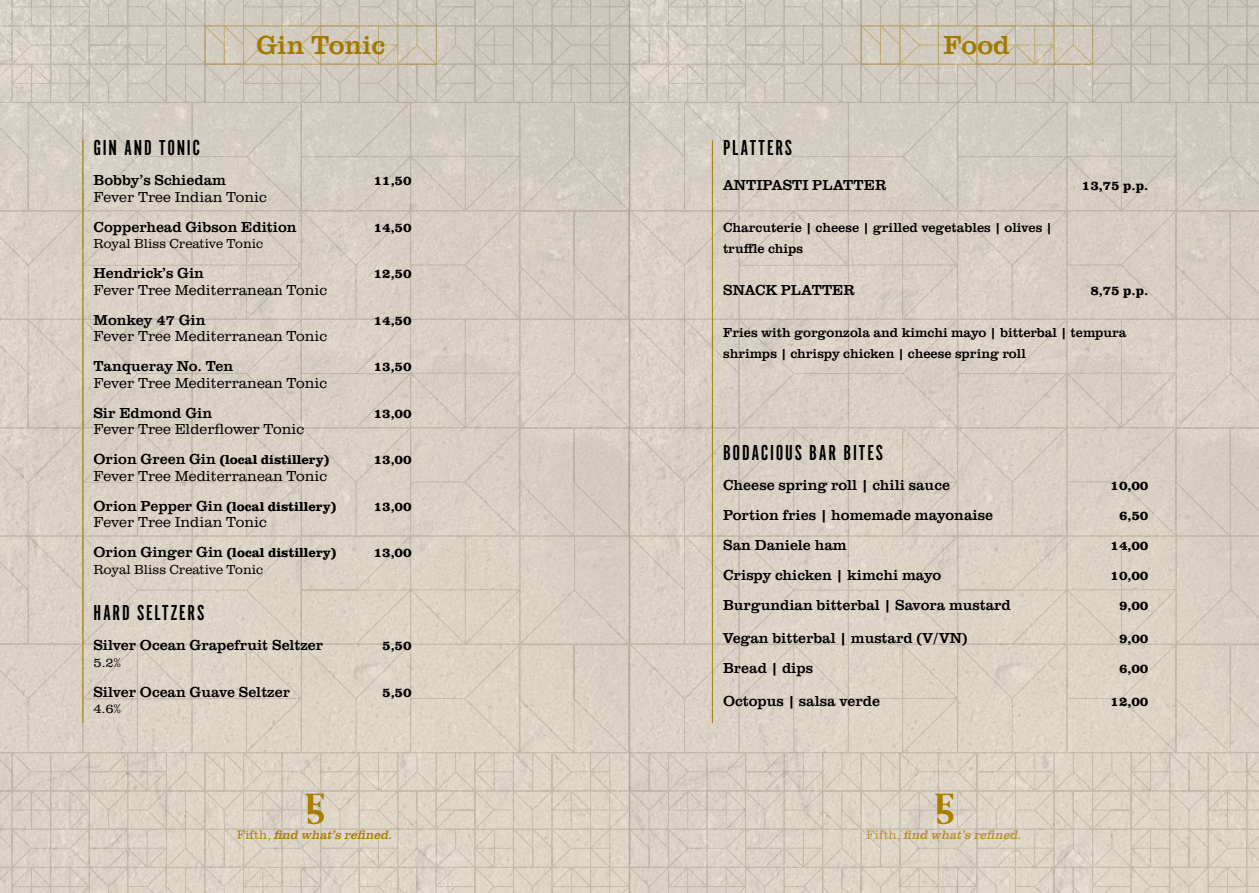
<style>
.page{position:relative;width:1259px;height:893px;background:#fff}
.page>*{position:absolute;margin:0;border:0;box-sizing:border-box;transform-origin:0 0}
.t1{font:27px "Clarendon URW";color:#b68a00}
.t2{font:22.5px "Alternate Got No 1 D";letter-spacing:.075em;color:#000}
.t3{font:15px "Clarendon URW";color:#000}
.t4{font:300 15px "Clarendon URW";color:#000}
.t5{font:700 13.5px "Clarendon URW";color:#000}
.t6{font:13.5px/21px "Clarendon URW";color:#000}
.t7{font:300 13.5px "Clarendon URW";color:#000}
.t8{font:italic 12.75px "Clarendon URW";color:#b68a00}
.t9{font:italic 12.75px "Clarendon URW";color:#c69e36}
.s1{font-weight:400;font-size:15px}
.s2{font-weight:300;font-style:normal}
</style>
<div class="page">
<img style="left:0;top:0;width:1259px;height:893px">
<h1 class="t1" style="left:256px;top:25px;width:131px">Gin Tonic</h1>
<h2 class="t2" style="left:94px;top:136px;width:108px">GIN AND TONIC</h2>
<p class="t3" style="left:94px;top:169px;width:134px">Bobby’s Schiedam</p>
<p class="t5" style="left:374px;top:171px;width:39px">11,50</p>
<p class="t4" style="left:94px;top:186px;width:175px">Fever Tree Indian Tonic</p>
<p class="t3" style="left:94px;top:216px;width:204px">Copperhead Gibson Edition</p>
<p class="t5" style="left:374px;top:217px;width:39px">14,50</p>
<p class="t7" style="left:94px;top:234px;width:171px">Royal Bliss Creative Tonic</p>
<p class="t3" style="left:94px;top:262px;width:112px">Hendrick’s Gin</p>
<p class="t5" style="left:374px;top:264px;width:39px">12,50</p>
<p class="t4" style="left:94px;top:279px;width:235px">Fever Tree Mediterranean Tonic</p>
<p class="t3" style="left:94px;top:309px;width:113px">Monkey 47 Gin</p>
<p class="t5" style="left:374px;top:310px;width:39px">14,50</p>
<p class="t4" style="left:94px;top:326px;width:235px">Fever Tree Mediterranean Tonic</p>
<p class="t3" style="left:94px;top:355px;width:141px">Tanqueray No. Ten</p>
<p class="t5" style="left:374px;top:357px;width:39px">13,50</p>
<p class="t4" style="left:94px;top:372px;width:235px">Fever Tree Mediterranean Tonic</p>
<p class="t3" style="left:94px;top:402px;width:120px">Sir Edmond Gin</p>
<p class="t5" style="left:374px;top:403px;width:39px">13,00</p>
<p class="t4" style="left:94px;top:419px;width:212px">Fever Tree Elderflower Tonic</p>
<p class="t5" style="left:94px;top:450px;width:237px"><span class="s1">Orion Green Gin</span> (local distillery)</p>
<p class="t5" style="left:374px;top:450px;width:39px">13,00</p>
<p class="t4" style="left:94px;top:465px;width:235px">Fever Tree Mediterranean Tonic</p>
<p class="t5" style="left:94px;top:496px;width:244px"><span class="s1">Orion Pepper Gin</span> (local distillery)</p>
<p class="t5" style="left:374px;top:496px;width:39px">13,00</p>
<p class="t4" style="left:94px;top:512px;width:175px">Fever Tree Indian Tonic</p>
<p class="t5" style="left:94px;top:543px;width:244px"><span class="s1">Orion Ginger Gin</span> (local distillery)</p>
<p class="t5" style="left:374px;top:543px;width:39px">13,00</p>
<p class="t7" style="left:94px;top:560px;width:171px">Royal Bliss Creative Tonic</p>
<h2 class="t2" style="left:94px;top:601px;width:112px">HARD SELTZERS</h2>
<p class="t3" style="left:94px;top:634px;width:231px">Silver Ocean Grapefruit Seltzer</p>
<p class="t5" style="left:382px;top:636px;width:31px">5,50</p>
<p class="t7" style="left:94px;top:653px;width:29px">5.2%</p>
<p class="t3" style="left:94px;top:681px;width:198px">Silver Ocean Guave Seltzer</p>
<p class="t5" style="left:382px;top:682px;width:31px">5,50</p>
<p class="t7" style="left:94px;top:699px;width:29px">4.6%</p>
<h1 class="t1" style="left:943px;top:25px;width:68px">Food</h1>
<h2 class="t2" style="left:723px;top:136px;width:71px">PLATTERS</h2>
<p class="t3" style="left:723px;top:174px;width:165px">ANTIPASTI PLATTER</p>
<p class="t5" style="left:1082px;top:175px;width:68px">13,75 p.p.</p>
<p class="t6" style="left:723px;top:216px;width:331px">Charcuterie | cheese | grilled vegetables | olives | truffle chips</p>
<p class="t3" style="left:723px;top:279px;width:133px">SNACK PLATTER</p>
<p class="t5" style="left:1090px;top:280px;width:59px">8,75 p.p.</p>
<p class="t6" style="left:723px;top:321px;width:405px">Fries with gorgonzola and kimchi mayo | bitterbal | tempura shrimps | chrispy chicken | cheese spring roll</p>
<h2 class="t2" style="left:723px;top:441px;width:162px">BODACIOUS BAR BITES</h2>
<p class="t3" style="left:723px;top:474px;width:228px">Cheese spring roll | chili sauce</p>
<p class="t5" style="left:1110px;top:475px;width:39px">10,00</p>
<p class="t3" style="left:723px;top:504px;width:271px">Portion fries | homemade mayonaise</p>
<p class="t5" style="left:1119px;top:505px;width:31px">6,50</p>
<p class="t3" style="left:723px;top:534px;width:125px">San Daniele ham</p>
<p class="t5" style="left:1110px;top:535px;width:39px">14,00</p>
<p class="t3" style="left:723px;top:564px;width:220px">Crispy chicken | kimchi mayo</p>
<p class="t5" style="left:1110px;top:565px;width:39px">10,00</p>
<p class="t3" style="left:723px;top:594px;width:289px">Burgundian bitterbal | Savora mustard</p>
<p class="t5" style="left:1119px;top:595px;width:31px">9,00</p>
<p class="t3" style="left:723px;top:627px;width:246px">Vegan bitterbal | mustard (V/VN)</p>
<p class="t5" style="left:1119px;top:628px;width:31px">9,00</p>
<p class="t3" style="left:723px;top:657px;width:92px">Bread | dips</p>
<p class="t5" style="left:1119px;top:658px;width:31px">6,00</p>
<p class="t3" style="left:723px;top:690px;width:159px">Octopus | salsa verde</p>
<p class="t5" style="left:1110px;top:691px;width:39px">12,00</p>
<p class="t8" style="left:237px;top:825px;width:157px"><span class="s2">Fifth,</span> find what’s refined.</p>
<p class="t9" style="left:866px;top:825px;width:157px"><span class="s2">Fifth,</span> find what’s refined.</p>
</div>
